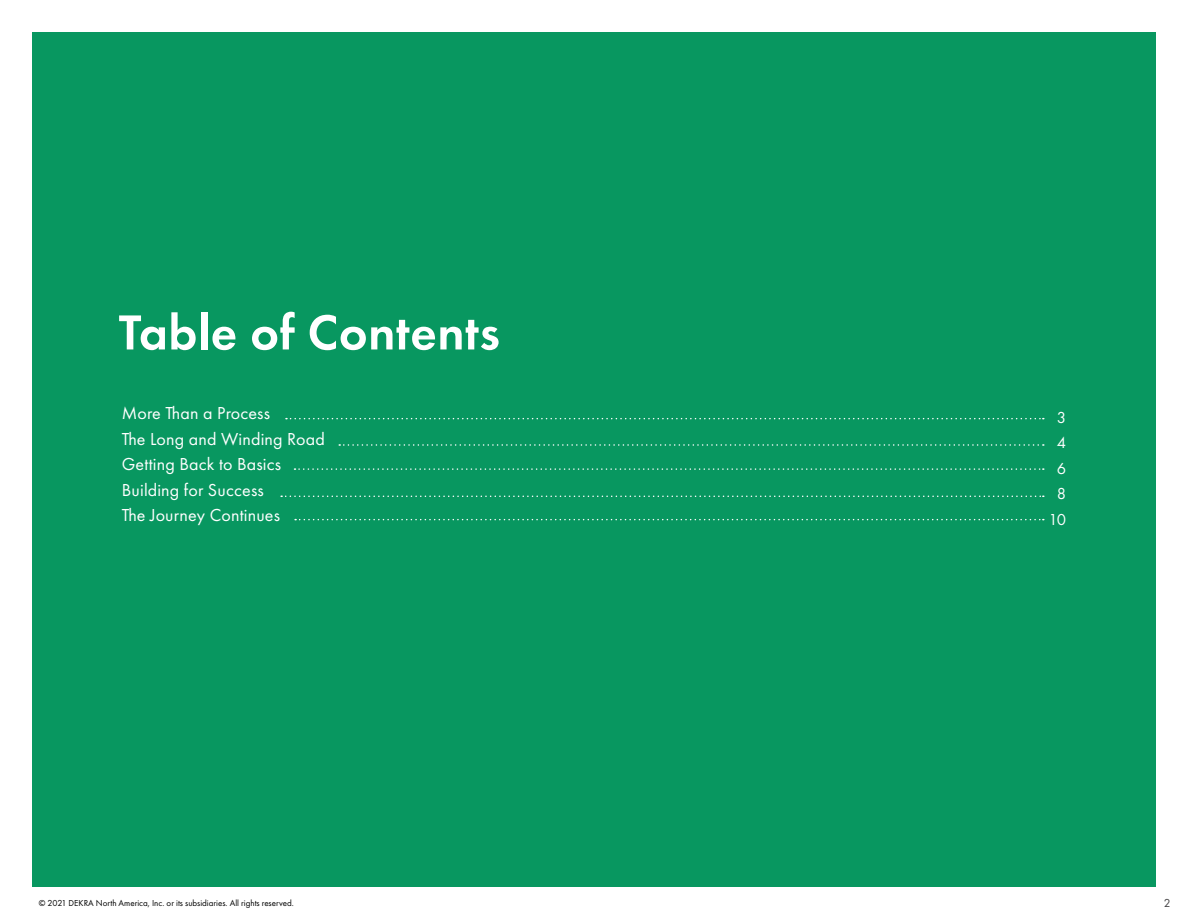
<style>
.page{position:relative;width:1188px;height:918px;background:#fff}
.page>*{position:absolute;margin:0;border:0;box-sizing:border-box;transform-origin:0 0}
.t1{font:600 51px "Futura PT";letter-spacing:.01em;color:#fff}
.t2{font:18px/25.5px "Futura PT";letter-spacing:.01em;color:#fff}
.t3{font:16.5px/25.5px "Futura PT";color:#fff;text-align:center}
.t4{font:12px "Futura PT";color:#414042}
.t5{font:9px "Futura PT";color:#000}
</style>
<div class="page">
<div style="left:32px;top:32px;width:1124px;height:855px;background:#089760"></div>
<svg style="left:286px;top:418px;width:758px;height:1px"></svg>
<svg style="left:339px;top:444px;width:705px;height:2px"></svg>
<svg style="left:295px;top:468px;width:749px;height:2px"></svg>
<svg style="left:281px;top:496px;width:763px;height:1px"></svg>
<svg style="left:295px;top:519px;width:749px;height:1px"></svg>
<h1 class="t1" style="left:119px;top:301px;width:383px">Table of Contents</h1>
<p class="t2" style="left:122px;top:401px;width:205px">More Than a Process<br>The Long and Winding Road<br>Getting Back to Basics<br>Building for Success<br>The Journey Continues</p>
<p class="t5" style="left:39px;top:898px;width:257px">© 2021 DEKRA North America, Inc. or its subsidiaries. All rights reserved.</p>
<p class="t3" style="left:1048px;top:404px;width:19px">3<br>4<br>6<br>8<br>10</p>
<p class="t4" style="left:1164px;top:896px;width:8px">2</p>
</div>
